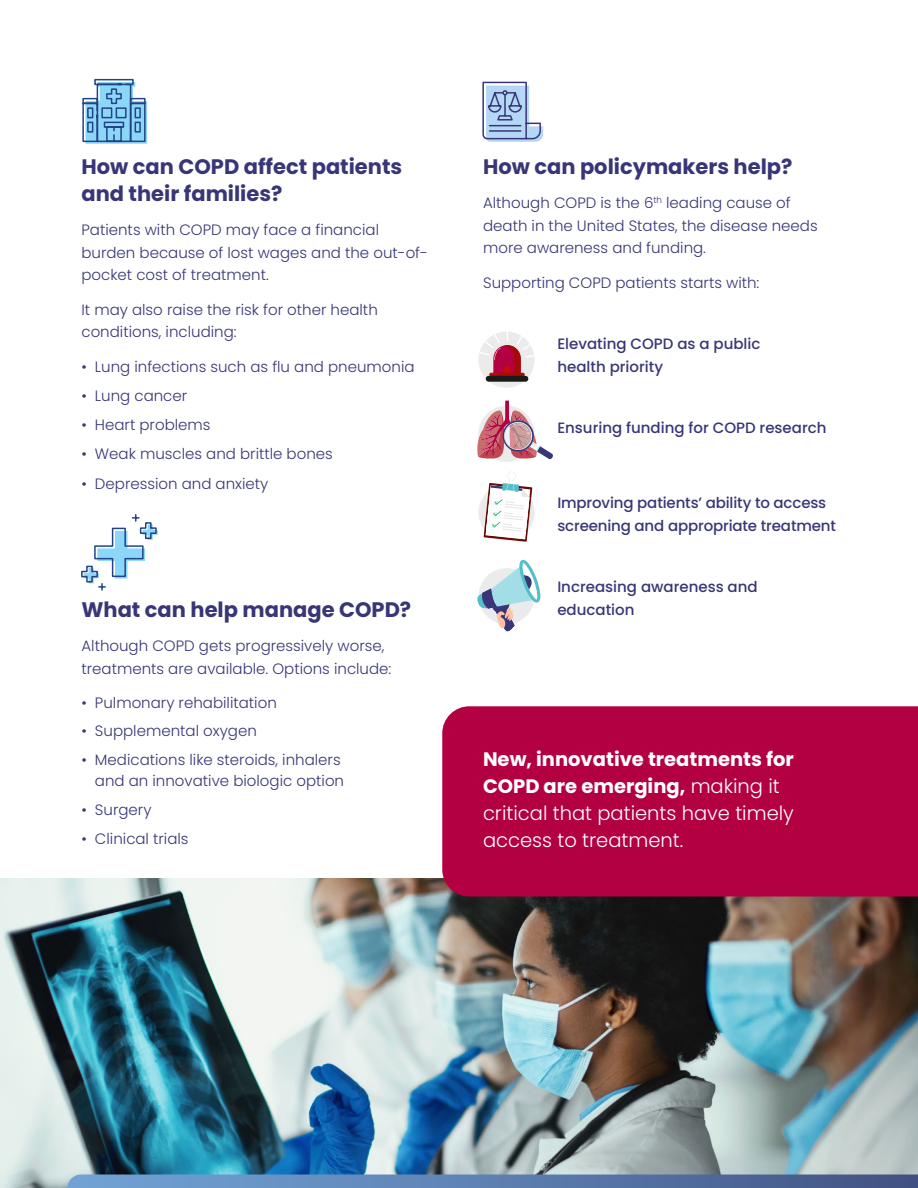
<style>
.page{position:relative;width:918px;height:1188px;background:#fff}
.page>*{position:absolute;margin:0;border:0;box-sizing:border-box;transform-origin:0 0}
.t1{font:700 21px/27px "Poppins";color:#383677}
.t2{font:300 19.5px/27px "Poppins";color:#fff}
.t3{font:300 15px/22.5px "Poppins";color:#383677}
.t4{font:500 15px/22.5px "Poppins";color:#383677}
.s1{font-weight:700}
</style>
<div class="page">
<div style="left:478px;top:332px;width:57px;height:56px;background:#ebebeb;border-radius:50%"></div>
<div style="left:478px;top:484px;width:57px;height:57px;background:#ebebeb;border-radius:50%"></div>
<svg style="left:482px;top:81px;width:61px;height:61px"></svg>
<img style="left:0;top:878px;width:918px;height:310px">
<div style="left:442px;top:706px;width:476px;height:191px;background:#b30042"></div>
<svg style="left:68px;top:1174px;width:850px;height:14px;background:#5c7eae"></svg>
<svg style="left:82px;top:78px;width:65px;height:66px;background:#84b5d9"></svg>
<svg style="left:81px;top:514px;width:77px;height:77px"></svg>
<svg style="left:477px;top:560px;width:64px;height:71px"></svg>
<svg style="left:484px;top:471px;width:48px;height:71px"></svg>
<svg style="left:477px;top:401px;width:76px;height:59px"></svg>
<svg style="left:489px;top:373px;width:36px;height:4px"></svg>
<div style="left:486px;top:376px;width:42px;height:6px;background:#1a1a1a;border-radius:3px"></div>
<svg style="left:479px;top:332px;width:56px;height:42px"></svg>
<h1 class="t1" style="left:81px;top:153px;width:322px">How can COPD affect patients and their families?</h1>
<p class="t3" style="left:81px;top:219px;width:348px">Patients with COPD may face a financial burden because of lost wages and the out-of&shy;pocket cost of treatment.</p>
<p class="t3" style="left:81px;top:298px;width:298px">It may also raise the risk for other health conditions, including:</p>
<p class="t3" style="left:81px;top:355px;width:335px">• Lung infections such as flu and pneumonia</p>
<p class="t3" style="left:81px;top:384px;width:107px">• Lung cancer</p>
<p class="t3" style="left:81px;top:414px;width:131px">• Heart problems</p>
<p class="t3" style="left:81px;top:443px;width:253px">• Weak muscles and brittle bones</p>
<p class="t3" style="left:81px;top:472px;width:188px">• Depression and anxiety</p>
<h1 class="t1" style="left:81px;top:596px;width:331px">What can help manage COPD?</h1>
<p class="t3" style="left:81px;top:635px;width:311px">Although COPD gets progressively worse, treatments are available. Options include:</p>
<p class="t3" style="left:81px;top:691px;width:197px">• Pulmonary rehabilitation</p>
<p class="t3" style="left:81px;top:720px;width:177px">• Supplemental oxygen</p>
<p class="t3" style="left:81px;top:748px;width:264px;line-height:21.8px;text-align:right">• Medications like steroids, inhalers and an innovative biologic option</p>
<p class="t3" style="left:81px;top:798px;width:72px">• Surgery</p>
<p class="t3" style="left:81px;top:828px;width:109px">• Clinical trials</p>
<h1 class="t1" style="left:483px;top:153px;width:311px">How can policymakers help?</h1>
<p class="t3" style="left:483px;top:192px;width:336px">Although COPD is the 6<sup>th</sup> leading cause of death in the United States, the disease needs more awareness and funding.</p>
<p class="t3" style="left:483px;top:271px;width:278px">Supporting COPD patients starts with:</p>
<p class="t4" style="left:557px;top:333px;width:205px">Elevating COPD as a public health priority</p>
<p class="t4" style="left:557px;top:417px;width:271px">Ensuring funding for COPD research</p>
<p class="t4" style="left:557px;top:492px;width:280px">Improving patients’ ability to access screening and appropriate treatment</p>
<p class="t4" style="left:557px;top:576px;width:202px">Increasing awareness and education</p>
<h2 class="t2" style="left:483px;top:746px;width:312px"><span class="s1">New, innovative treatments for<br>COPD are emerging,</span> making it critical that patients have timely access to treatment.</h2>
</div>
